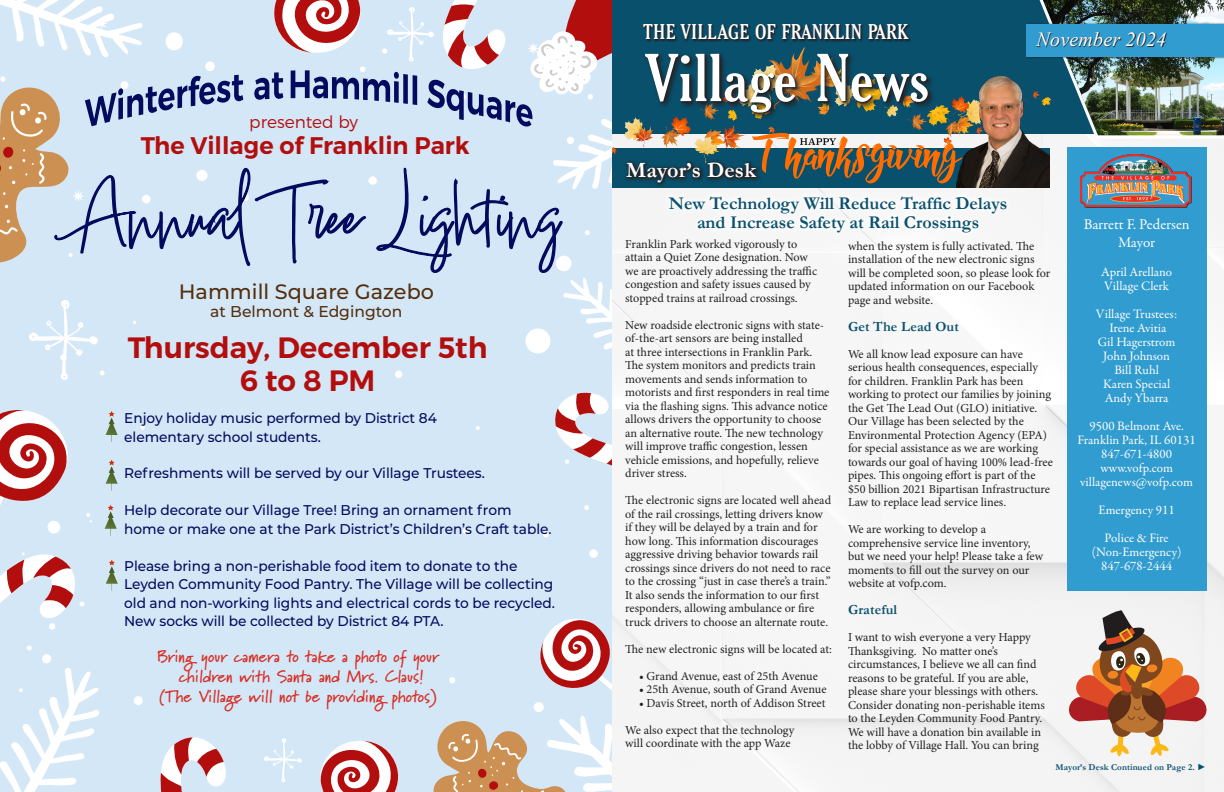
<style>
.page{position:relative;width:1224px;height:792px;background:#fff}
.page>*{position:absolute;margin:0;border:0;box-sizing:border-box;transform-origin:0 0}
.t1{font:64.7px "Thyssen J";letter-spacing:.01em;color:#fff}
.t2{font:600 29.4px/33.3px "Montserrat";color:#b30e0e;text-align:center}
.t3{font:600 24px "Montserrat";color:#b30e0e}
.t4{font:700 22px "Garamond";letter-spacing:.01em;color:#fff}
.t5{font:500 20.8px "Montserrat";color:#542f0e}
.t6{font:20.4px "Thyssen J";letter-spacing:.01em;color:#fff}
.t7{font:italic 20px "Times New Roman";letter-spacing:.01em;color:#fff}
.t8{font:700 18px "Garamond";color:#09506d}
.t9{font:700 17px/20.4px "Marydale";color:#d73026;text-align:center}
.t10{font:300 17px "Montserrat";color:#b30e0e}
.t11{font:500 15.6px "Montserrat";color:#542f0e}
.t12{font:15px "Garamond Premr Pro";letter-spacing:-.005em;color:#fff}
.t13{font:500 14.1px/18.5px "Montserrat";letter-spacing:-.005em;color:#040b5e}
.t14{font:700 14px "Garamond";letter-spacing:.01em;color:#09506d}
.t15{font:13px "Garamond Premr Pro";color:#fff}
.t16{font:12.2px/13.5px "Minion Pro";color:#231f20}
.t17{font:700 9px "Garamond";letter-spacing:.01em;color:#09506d}
.s1{font-family:"Arial Narrow";font-weight:400}
</style>
<div class="page">
<div style="left:612px;top:134px;width:612px;height:658px;background:#f6f6f6"></div>
<div style="left:1067px;top:147px;width:140px;height:444px;background:#319ccf"></div>
<div style="left:612px;top:148px;width:438px;height:39px;background:#09506d"></div>
<svg style="left:1085px;top:183px;width:106px;height:25px"></svg>
<img style="left:1081px;top:183px;width:109px;height:24px">
<img style="left:957px;top:183px;width:93px;height:4px">
<div style="left:663px;top:190px;width:350px;height:48px;background:#fff"></div>
<svg style="left:653px;top:166px;width:109px;height:22px"></svg>
<svg style="left:653px;top:23px;width:8px;height:20px"></svg>
<div style="left:0;top:0;width:612px;height:792px;background:#d4e7f7"></div>
<div style="left:589px;top:549px;width:9px;height:9px;background:#fff;border-radius:50%"></div>
<div style="left:42px;top:654px;width:9px;height:9px;background:#fff;border-radius:50%"></div>
<svg style="left:543px;top:531px;width:6px;height:6px"></svg>
<svg style="left:555px;top:393px;width:57px;height:73px"></svg>
<svg style="left:140px;top:425px;width:5px;height:5px"></svg>
<div style="left:49px;top:623px;width:6px;height:7px;background:#fff;border-radius:50%"></div>
<svg style="left:462px;top:528px;width:7px;height:6px"></svg>
<svg style="left:27px;top:645px;width:5px;height:6px"></svg>
<svg style="left:584px;top:505px;width:5px;height:5px"></svg>
<svg style="left:433px;top:618px;width:179px;height:174px"></svg>
<svg style="left:476px;top:426px;width:4px;height:4px"></svg>
<svg style="left:0;top:668px;width:99px;height:124px"></svg>
<svg style="left:0;top:410px;width:92px;height:208px"></svg>
<div style="left:134px;top:696px;width:9px;height:9px;background:#fff;border-radius:50%"></div>
<svg style="left:264px;top:738px;width:38px;height:44px"></svg>
<svg style="left:0;top:0;width:653px;height:380px"></svg>
<svg style="left:106px;top:411px;width:12px;height:31px"></svg>
<svg style="left:106px;top:460px;width:12px;height:31px"></svg>
<svg style="left:105px;top:505px;width:12px;height:31px"></svg>
<svg style="left:106px;top:560px;width:12px;height:31px"></svg>
<svg style="left:320px;top:740px;width:78px;height:52px"></svg>
<svg style="left:160px;top:737px;width:66px;height:55px"></svg>
<svg style="left:1069px;top:610px;width:138px;height:146px"></svg>
<img style="left:661px;top:0;width:563px;height:183px">
<svg style="left:644px;top:52px;width:292px;height:69px;background:#2a494d"></svg>
<p class="t10" style="left:249px;top:111px;width:110px">presented by</p>
<p class="t3" style="left:141px;top:131px;width:330px">The Village of Franklin Park</p>
<p class="t5" style="left:179px;top:277px;width:257px">Hammill Square Gazebo</p>
<p class="t11" style="left:210px;top:301px;width:194px">at Belmont &amp; Edgington</p>
<p class="t2" style="left:128px;top:331px;width:361px">Thursday, December 5th<br>6 to 8 PM</p>
<p class="t13" style="left:124px;top:408px;width:314px">Enjoy holiday music performed by District 84 elementary school students.</p>
<p class="t13" style="left:124px;top:464px;width:362px">Refreshments will be served by our Village Trustees.</p>
<p class="t13" style="left:124px;top:501px;width:429px">Help decorate our Village Tree! Bring an ornament from home or make one at the Park District’s Children’s Craft table.</p>
<p class="t13" style="left:124px;top:556px;width:432px">Please bring a non-perishable food item to donate to the Leyden Community Food Pantry. The Village will be collecting old and non-working lights and electrical cords to be recycled.<br>New socks will be collected by District 84 PTA.</p>
<p class="t9" style="left:157px;top:646px;width:284px">Bring your camera to take a photo of your children with Santa and Mrs. Claus!<br>(The Village will not be providing photos)</p>
<p class="t6" style="left:643px;top:19px;width:266px">THE VILLAGE OF FRANKLIN PARK</p>
<p class="t1" style="left:646px;top:37px;width:285px">Village News</p>
<p class="t4" style="left:626px;top:155px;width:132px">Mayor’s Desk</p>
<p class="t7" style="left:1037px;top:26px;width:131px">November 2024</p>
<p class="t8" style="left:669px;top:191px;width:340px">New Technology Will Reduce Traffic Delays</p>
<p class="t8" style="left:697px;top:210px;width:284px">and Increase Safety at Rail Crossings</p>
<p class="t16" style="left:625px;top:237px;width:193px">Franklin Park worked vigorously to attain a Quiet Zone designation. Now we are proactively addressing the traffic congestion and safety issues caused by stopped trains at railroad crossings.</p>
<p class="t16" style="left:625px;top:318px;width:206px">New roadside electronic signs with state&shy;of-the-art sensors are being installed<br>at three intersections in Franklin Park.<br>The system monitors and predicts train movements and sends information to motorists and first responders in real time via the flashing signs. This advance notice allows drivers the opportunity to choose an alternative route. The new technology will improve traffic congestion, lessen vehicle emissions, and hopefully, relieve driver stress.</p>
<p class="t16" style="left:625px;top:494px;width:207px">The electronic signs are located well ahead of the rail crossings, letting drivers know if they will be delayed by a train and for how long. This information discourages aggressive driving behavior towards rail crossings since drivers do not need to race to the crossing “just in case there’s a train.” It also sends the information to our first responders, allowing ambulance or fire truck drivers to choose an alternate route.</p>
<p class="t16" style="left:625px;top:642px;width:208px">The new electronic signs will be located at:</p>
<p class="t16" style="left:639px;top:669px;width:180px">• Grand Avenue, east of 25th Avenue</p>
<p class="t16" style="left:639px;top:683px;width:189px">• 25th Avenue, south of Grand Avenue</p>
<p class="t16" style="left:639px;top:696px;width:188px">• Davis Street, north of Addison Street</p>
<p class="t16" style="left:625px;top:723px;width:171px">We also expect that the technology will coordinate with the app Waze</p>
<p class="t16" style="left:848px;top:239px;width:204px">when the system is fully activated. The installation of the new electronic signs will be completed soon, so please look for updated information on our Facebook page and website.</p>
<p class="t14" style="left:848px;top:317px;width:112px">Get The Lead Out</p>
<p class="t16" style="left:848px;top:347px;width:206px">We all know lead exposure can have serious health consequences, especially for children. Franklin Park has been working to protect our families by joining the Get The Lead Out (GLO) initiative.<br>Our Village has been selected by the Environmental Protection Agency (EPA) for special assistance as we are working towards our goal of having 100% lead-free pipes. This ongoing effort is part of the $50 billion 2021 Bipartisan Infrastructure Law to replace lead service lines.</p>
<p class="t16" style="left:848px;top:522px;width:197px">We are working to develop a comprehensive service line inventory, but we need your help! Please take a few moments to fill out the survey on our website at vofp.com.</p>
<p class="t14" style="left:848px;top:600px;width:51px">Grateful</p>
<p class="t16" style="left:848px;top:630px;width:198px">I want to wish everyone a very Happy Thanksgiving. No matter one’s circumstances, I believe we all can find reasons to be grateful. If you are able, please share your blessings with others.<br>Consider donating non-perishable items to the Leyden Community Food Pantry.<br>We will have a donation bin available in the lobby of Village Hall. You can bring</p>
<p class="t12" style="left:1084px;top:215px;width:107px">Barrett F. Pedersen</p>
<p class="t12" style="left:1118px;top:233px;width:39px">Mayor</p>
<p class="t15" style="left:1101px;top:264px;width:72px">April Arellano</p>
<p class="t15" style="left:1104px;top:278px;width:67px">Village Clerk</p>
<p class="t15" style="left:1096px;top:306px;width:83px">Village Trustees:</p>
<p class="t15" style="left:1110px;top:320px;width:58px">Irene Avitia</p>
<p class="t15" style="left:1098px;top:334px;width:79px">Gil Hagerstrom</p>
<p class="t15" style="left:1103px;top:348px;width:68px">John Johnson</p>
<p class="t15" style="left:1114px;top:362px;width:46px">Bill Ruhl</p>
<p class="t15" style="left:1103px;top:376px;width:69px">Karen Special</p>
<p class="t15" style="left:1105px;top:390px;width:65px">Andy Ybarra</p>
<p class="t15" style="left:1089px;top:418px;width:96px">9500 Belmont Ave.</p>
<p class="t15" style="left:1078px;top:432px;width:120px">Franklin Park, IL 60131</p>
<p class="t15" style="left:1101px;top:446px;width:72px">847-671-4800</p>
<p class="t15" style="left:1100px;top:460px;width:74px">www.vofp.com</p>
<p class="t15" style="left:1080px;top:474px;width:114px">villagenews@vofp.com</p>
<p class="t15" style="left:1098px;top:502px;width:78px">Emergency 911</p>
<p class="t15" style="left:1105px;top:530px;width:66px">Police &amp; Fire</p>
<p class="t15" style="left:1092px;top:544px;width:91px">(Non-Emergency)</p>
<p class="t15" style="left:1101px;top:558px;width:72px">847-678-2444</p>
<p class="t17" style="left:1056px;top:761px;width:154px">Mayor’s Desk Continued on Page 2. <span class="s1">►</span></p>
</div>
